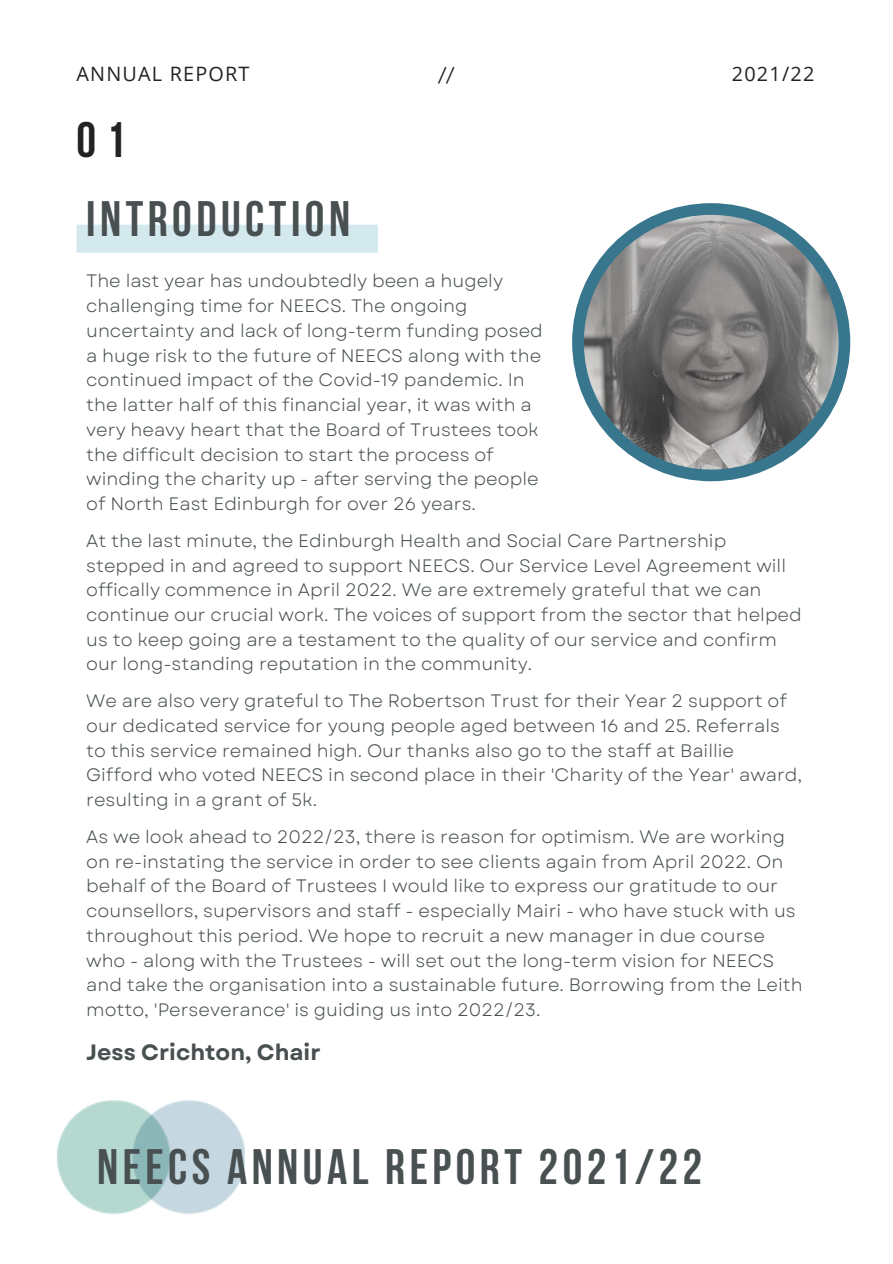
<style>
.page{position:relative;width:893px;height:1264px;background:#fff}
.page>*{position:absolute;margin:0;border:0;box-sizing:border-box;transform-origin:0 0}
.t1{font:700 49.65px "Bebas Neue";letter-spacing:.09em;color:#495052}
.t2{font:700 49.65px "Bebas Neue";color:#222}
.t3{font:700 22.2px "Garet";color:#495052}
.t4{font:19.8px "Open Sans";letter-spacing:.06em;color:#222}
.t5{font:19.8px "PT Sans";color:#222}
.t6{font:18px/24.8px "Garet";color:#495052}
</style>
<div class="page">
<img style="left:57px;top:1100px;width:187px;height:115px">
<div style="left:572px;top:203px;width:278px;height:278px;background:#37768d;border-radius:50%"></div>
<img style="left:583px;top:215px;width:255px;height:254px;border-radius:50%">
<div style="left:76px;top:225px;width:302px;height:28px;background:#d3e9ee"></div>
<p class="t4" style="left:76px;top:60px;width:174px">ANNUAL REPORT</p>
<p class="t5" style="left:438px;top:61px;width:17px">//</p>
<p class="t4" style="left:731px;top:60px;width:84px">2021/22</p>
<p class="t2" style="left:76px;top:120px;width:51px">01</p>
<p class="t1" style="left:86px;top:198px;width:265px">INTRODUCTION</p>
<p class="t6" style="left:86px;top:269px;width:458px">The last year has undoubtedly been a hugely challenging time for NEECS. The ongoing uncertainty and lack of long-term funding posed a huge risk to the future of NEECS along with the continued impact of the Covid-19 pandemic. In the latter half of this financial year, it was with a very heavy heart that the Board of Trustees took the difficult decision to start the process of winding the charity up - after serving the people of North East Edinburgh for over 26 years.</p>
<p class="t6" style="left:86px;top:528px;width:717px">At the last minute, the Edinburgh Health and Social Care Partnership stepped in and agreed to support NEECS. Our Service Level Agreement will offically commence in April 2022. We are extremely grateful that we can continue our crucial work. The voices of support from the sector that helped us to keep going are a testament to the quality of our service and confirm our long-standing reputation in the community.</p>
<p class="t6" style="left:86px;top:688px;width:717px">We are also very grateful to The Robertson Trust for their Year 2 support of our dedicated service for young people aged between 16 and 25. Referrals to this service remained high. Our thanks also go to the staff at Baillie Gifford who voted NEECS in second place in their 'Charity of the Year' award, resulting in a grant of 5k.</p>
<p class="t6" style="left:86px;top:824px;width:718px">As we look ahead to 2022/23, there is reason for optimism. We are working on re-instating the service in order to see clients again from April 2022. On behalf of the Board of Trustees I would like to express our gratitude to our counsellors, supervisors and staff - especially Mairi - who have stuck with us throughout this period. We hope to recruit a new manager in due course who - along with the Trustees - will set out the long-term vision for NEECS and take the organisation into a sustainable future. Borrowing from the Leith motto, 'Perseverance' is guiding us into 2022/23.</p>
<p class="t3" style="left:86px;top:1035px;width:236px">Jess Crichton, Chair</p>
<p class="t1" style="left:97px;top:1146px;width:606px">NEECS ANNUAL REPORT 2021/22</p>
</div>
